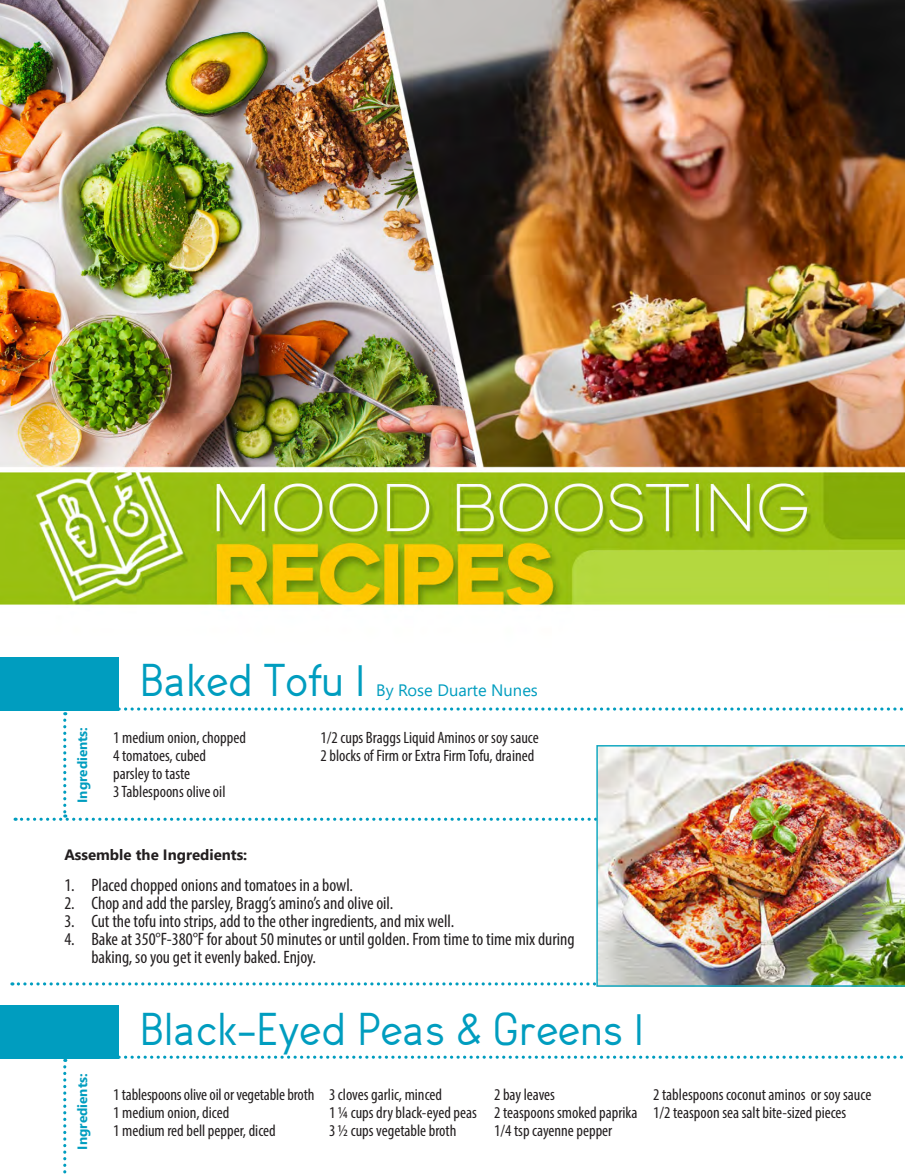
<style>
.page{position:relative;width:905px;height:1175px;background:#fff}
.page>*{position:absolute;margin:0;border:0;box-sizing:border-box;transform-origin:0 0}
.t1{font:45px "Arvin";color:#009dbf}
.t2{font:condensed 18px/18px "Myriad Pro";color:#231f20}
.t3{font:condensed 16.5px "Myriad Pro";color:#231f20}
.t4{font:16.5px "Segoe UI";color:#009dbf}
.t5{font:700 15px "Segoe UI";color:#231f20}
.t6{font:700 13.5px "Segoe UI";color:#009dbf}
</style>
<div class="page">
<img style="left:0;top:0;width:904px;height:1059px">
<svg style="left:12px;top:982px;width:893px;height:3px"></svg>
<div style="left:0;top:1005px;width:119px;height:53px;background:#009dbf"></div>
<svg style="left:54px;top:1055px;width:850px;height:119px"></svg>
<div style="left:0;top:657px;width:119px;height:53px;background:#009dbf"></div>
<svg style="left:15px;top:707px;width:890px;height:113px"></svg>
<img style="left:596px;top:745px;width:308px;height:241px">
<p class="t1" style="left:139px;top:654px;width:227px">Baked Tofu |</p>
<p class="t4" style="left:376px;top:675px;width:163px">By Rose Duarte Nunes</p>
<p class="t6" style="left:70px;top:803px;width:77px;rotate:-90deg">Ingredients:</p>
<p class="t3" style="left:320px;top:727px;width:220px">1/2 cups Braggs Liquid Aminos or soy sauce</p>
<p class="t3" style="left:113px;top:727px;width:134px">1 medium onion, chopped</p>
<p class="t3" style="left:113px;top:745px;width:94px">4 tomatoes, cubed</p>
<p class="t3" style="left:113px;top:763px;width:78px">parsley to taste</p>
<p class="t3" style="left:113px;top:781px;width:114px">3 Tablespoons olive oil</p>
<p class="t3" style="left:320px;top:745px;width:215px">2 blocks of Firm or Extra Firm Tofu, drained</p>
<p class="t5" style="left:64px;top:840px;width:184px">Assemble the Ingredients:</p>
<p class="t2" style="left:64px;top:876px;width:290px">1. Placed chopped onions and tomatoes in a bowl.</p>
<p class="t2" style="left:64px;top:894px;width:330px">2. Chop and add the parsley, Bragg’s amino’s and olive oil.</p>
<p class="t2" style="left:64px;top:912px;width:391px">3. Cut the tofu into strips, add to the other ingredients, and mix well.</p>
<p class="t2" style="left:91px;top:930px;width:485px;text-indent:-27px">4. Bake at 350°F-380°F for about 50 minutes or until golden. From time to time mix during baking, so you get it evenly baked. Enjoy.</p>
<p class="t6" style="left:70px;top:1149px;width:77px;rotate:-90deg">Ingredients:</p>
<p class="t1" style="left:139px;top:1002px;width:506px">Black-Eyed Peas &amp; Greens |</p>
<p class="t3" style="left:113px;top:1084px;width:203px">1 tablespoons olive oil or vegetable broth</p>
<p class="t3" style="left:113px;top:1102px;width:118px">1 medium onion, diced</p>
<p class="t3" style="left:113px;top:1120px;width:164px">1 medium red bell pepper, diced</p>
<p class="t3" style="left:329px;top:1084px;width:115px">3 cloves garlic, minced</p>
<p class="t3" style="left:329px;top:1102px;width:149px">1 ¼ cups dry black-eyed peas</p>
<p class="t3" style="left:329px;top:1120px;width:129px">3 ½ cups vegetable broth</p>
<p class="t3" style="left:494px;top:1084px;width:62px">2 bay leaves</p>
<p class="t3" style="left:494px;top:1102px;width:145px">2 teaspoons smoked paprika</p>
<p class="t3" style="left:494px;top:1120px;width:120px">1/4 tsp cayenne pepper</p>
<p class="t3" style="left:653px;top:1084px;width:220px">2 tablespoons coconut aminos or soy sauce</p>
<p class="t3" style="left:653px;top:1102px;width:195px">1/2 teaspoon sea salt bite-sized pieces</p>
</div>
